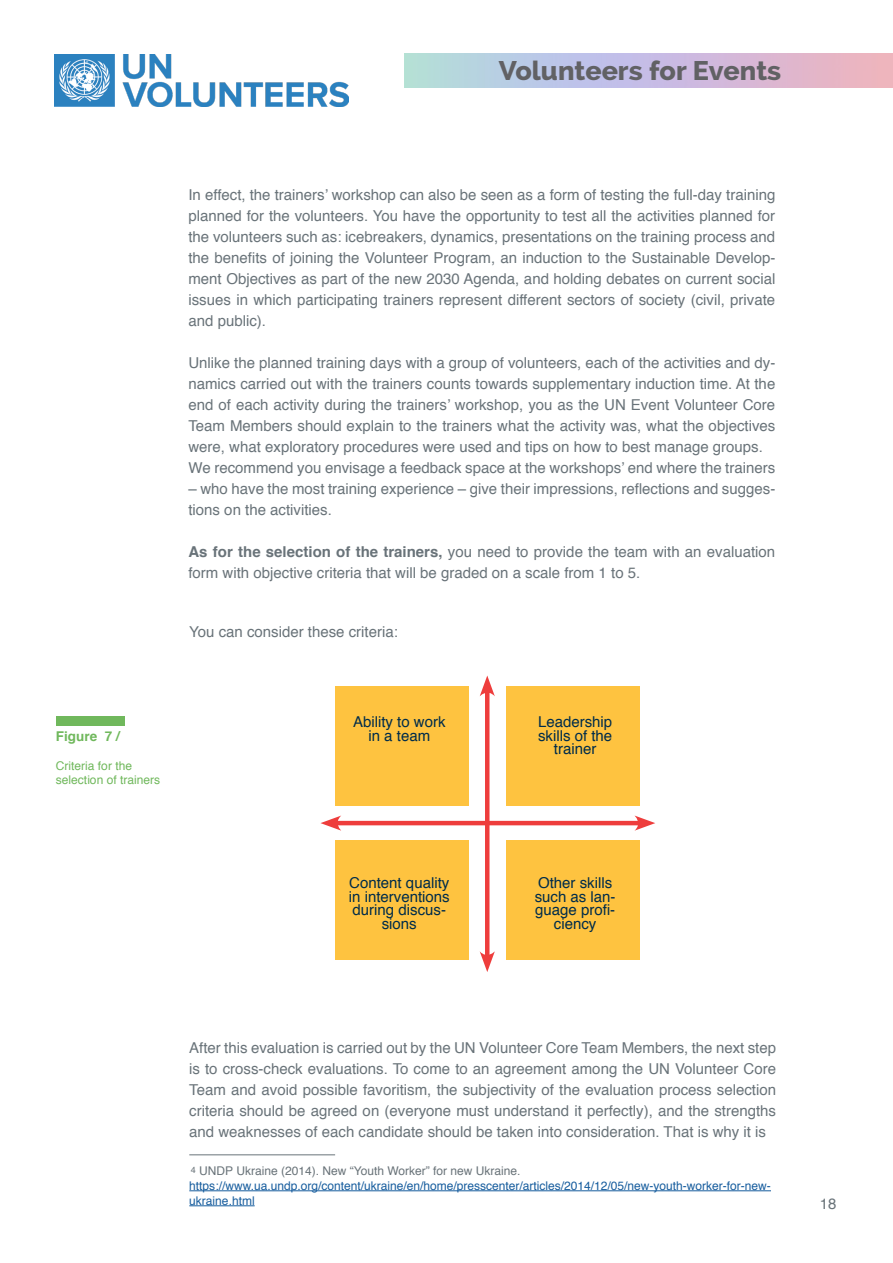
<style>
.page{position:relative;width:893px;height:1263px;background:#fff}
.page>*{position:absolute;margin:0;border:0;box-sizing:border-box;transform-origin:0 0}
.t1{font:800 27px "Raleway";color:#616164}
.t2{font:15px/21px "Helvetica";color:#697379;text-align:justify}
.t3{font:15px/13.5px "Helvetica";color:#002c4a;text-align:center}
.t4{font:700 13.5px "Helvetica";color:#70b85c}
.t5{font:12px/15px "Helvetica";color:#175d9e}
.t6{font:12px "Helvetica";color:#697379}
.t7{font:12px "Helvetica";color:#70b85c}
.t8{font:9px "Helvetica";color:#697379}
.s1{font-weight:700}
</style>
<div class="page">
<img style="left:55px;top:54px;width:294px;height:53px">
<hr style="left:189px;top:1190px;width:582px;height:1px;background:#175d9e">
<hr style="left:189px;top:1205px;width:66px;height:1px;background:#175d9e">
<hr style="left:189px;top:1154px;width:146px;height:1px;background:#697379">
<div style="left:56px;top:716px;width:68px;height:10px;background:#70b85c"></div>
<div style="left:335px;top:686px;width:133px;height:120px;background:#fec340"></div>
<div style="left:506px;top:686px;width:133px;height:120px;background:#fec340"></div>
<div style="left:506px;top:840px;width:133px;height:120px;background:#fec340"></div>
<div style="left:335px;top:840px;width:133px;height:120px;background:#fec340"></div>
<hr style="left:485px;top:688px;width:4px;height:271px;background:#ee3d3c">
<svg style="left:480px;top:675px;width:15px;height:21px"></svg>
<svg style="left:480px;top:951px;width:15px;height:21px"></svg>
<hr style="left:333px;top:821px;width:310px;height:4px;background:#ee3d3c">
<svg style="left:320px;top:815px;width:21px;height:16px"></svg>
<svg style="left:634px;top:815px;width:21px;height:16px"></svg>
<h1 class="t1" style="left:499px;top:55px;width:284px">Volunteers for Events</h1>
<p class="t2" style="left:188px;top:184px;width:588px">In effect, the trainers’ workshop can also be seen as a form of testing the full-day training planned for the volunteers. You have the opportunity to test all the activities planned for the volunteers such as: icebreakers, dynamics, presentations on the training process and the benefits of joining the Volunteer Program, an induction to the Sustainable Develop&shy;ment Objectives as part of the new 2030 Agenda, and holding debates on current social issues in which participating trainers represent different sectors of society (civil, private and public).</p>
<p class="t2" style="left:188px;top:352px;width:588px">Unlike the planned training days with a group of volunteers, each of the activities and dy&shy;namics carried out with the trainers counts towards supplementary induction time. At the end of each activity during the trainers’ workshop, you as the UN Event Volunteer Core Team Members should explain to the trainers what the activity was, what the objectives were, what exploratory procedures were used and tips on how to best manage groups.</p>
<p class="t2" style="left:188px;top:457px;width:588px">We recommend you envisage a feedback space at the workshops’ end where the trainers</p>
<p class="t2" style="left:188px;top:478px;width:588px">– who have the most training experience – give their impressions, reflections and sugges&shy;tions on the activities.</p>
<p class="t2" style="left:188px;top:541px;width:588px"><span class="s1">As for the selection of the trainers,</span> you need to provide the team with an evaluation form with objective criteria that will be graded on a scale from 1 to 5.</p>
<p class="t2" style="left:189px;top:622px;width:210px">You can consider these criteria:</p>
<p class="t4" style="left:56px;top:725px;width:65px">Figure 7 /</p>
<p class="t7" style="left:56px;top:756px;width:78px">Criteria for the</p>
<p class="t7" style="left:56px;top:771px;width:106px">selection of trainers</p>
<p class="t3" style="left:353px;top:716px;width:94px">Ability to work in a team</p>
<p class="t3" style="left:538px;top:716px;width:76px">Leadership skills of the trainer</p>
<p class="t3" style="left:349px;top:877px;width:102px">Content quality in interventions during discus&shy;sions</p>
<p class="t3" style="left:535px;top:877px;width:82px">Other skills such as lan&shy;guage profi&shy;ciency</p>
<p class="t2" style="left:189px;top:1037px;width:588px">After this evaluation is carried out by the UN Volunteer Core Team Members, the next step is to cross-check evaluations. To come to an agreement among the UN Volunteer Core Team and avoid possible favoritism, the subjectivity of the evaluation process selection criteria should be agreed on (everyone must understand it perfectly), and the strengths and weaknesses of each candidate should be taken into consideration. That is why it is</p>
<p class="t6" style="left:199px;top:1161px;width:323px">UNDP Ukraine (2014). New “Youth Worker” for new Ukraine.</p>
<p class="t5" style="left:189px;top:1178px;width:583px">https://www.ua.undp.org/content/ukraine/en/home/presscenter/articles/2014/12/05/new-youth-worker-for-new&shy;ukraine.html</p>
<p class="t8" style="left:191px;top:1162px;width:7px">4</p>
<p class="t2" style="left:820px;top:1193px;width:18px">18</p>
</div>
